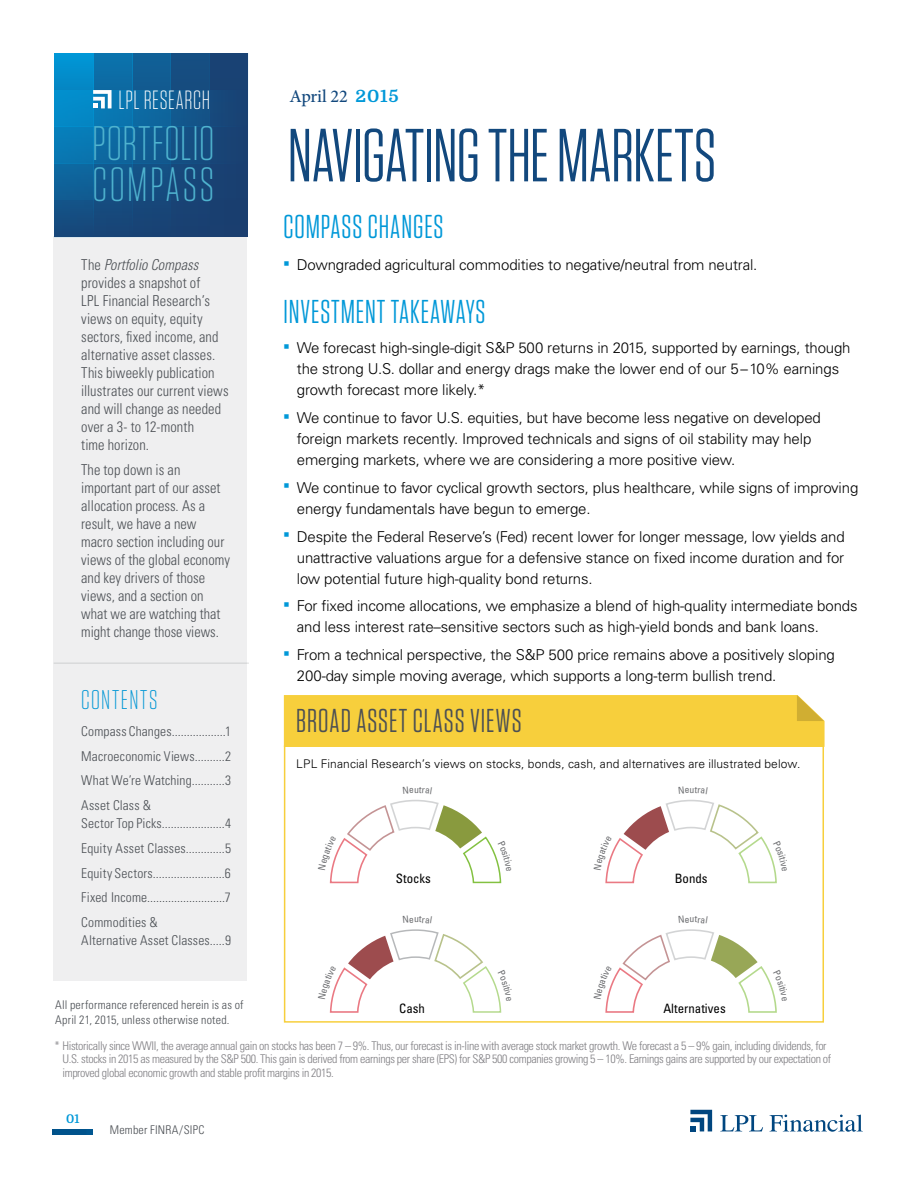
<style>
.page{position:relative;width:918px;height:1188px;background:#fff}
.page>*{position:absolute;margin:0;border:0;box-sizing:border-box;transform-origin:0 0}
.t1{font:75px "Tungsten Narrow";letter-spacing:-.005em;color:#12487d}
.t2{font:300 48.3px "Tungsten Narrow";letter-spacing:.02em;color:#4fb3cf}
.t3{font:300 48px "Tungsten Narrow";letter-spacing:.055em;color:#4fb3cf}
.t4{font:33px "Tungsten Narrow";letter-spacing:.03em;color:#0098d8}
.t5{font:33px "Tungsten Narrow";letter-spacing:.03em;color:#4b4f54}
.t6{font:300 27px "Tungsten Narrow";letter-spacing:.06em;color:#0497d5;scale:1.04 1}
.t7{font:300 26.25px "Tungsten Narrow";letter-spacing:.025em;color:#fff}
.t8{font:500 18px "Minion Pro";letter-spacing:-.015em;color:#12487d}
.t9{font:300 15px/21px "Univers";letter-spacing:-.01em;color:#000}
.t10{font:300 condensed 15px/18px "Univers";color:#4b4f54;scale:.96 1}
.t11{font:300 condensed 13.5px/24.8px "Univers";letter-spacing:.015em;color:#4b4f54;text-align:justify}
.t12{font:condensed 12.9px "Univers";color:#000}
.t13{font:300 condensed 12px/13.6px "Univers";letter-spacing:-.03em;color:#807f83}
.t14{font:300 condensed 12px/15px "Univers";letter-spacing:.015em;color:#4b4f54}
.t15{font:300 12px "Univers";letter-spacing:.01em;color:#000}
.t16{font:700 12px "Domine";color:#0098d8}
.s1{font-family:"Domine";font-weight:700;font-size:16.95px;color:#0098d8}
.s2{font-style:italic}
</style>
<div class="page">
<svg style="left:720px;top:1115px;width:43px;height:16px"></svg>
<svg style="left:770px;top:1115px;width:93px;height:17px"></svg>
<svg style="left:690px;top:1110px;width:22px;height:21px"></svg>
<img style="left:53px;top:1130px;width:40px;height:4px">
<div style="left:284px;top:745px;width:540px;height:278px;background:#fff;border:2px solid #f7cf3c"></div>
<div style="left:54px;top:236px;width:193px;height:745px;background:#efeff0"></div>
<div style="left:93px;top:54px;width:39px;height:183px;background:#0b72ac"></div>
<div style="left:210px;top:54px;width:39px;height:183px;background:#194274"></div>
<div style="left:171px;top:54px;width:39px;height:183px;background:#145185"></div>
<div style="left:132px;top:54px;width:39px;height:183px;background:#0f639a"></div>
<div style="left:54px;top:54px;width:39px;height:183px;background:#038cca"></div>
<div style="left:54px;top:163px;width:194px;height:37px;background:linear-gradient(to right,#0e649c,#1a3b6c)"></div>
<div style="left:54px;top:201px;width:194px;height:36px;background:linear-gradient(to right,#154d81,#1a3c6d)"></div>
<div style="left:54px;top:127px;width:194px;height:36px;background:linear-gradient(to right,#077eba,#1a3c6d)"></div>
<svg style="left:93px;top:90px;width:19px;height:18px"></svg>
<hr style="left:54px;top:662px;width:195px;height:2px;background:#4b4f54">
<div style="left:284px;top:695px;width:541px;height:52px;background:#f7cf3c"></div>
<svg style="left:329px;top:800px;width:173px;height:84px"></svg>
<svg style="left:605px;top:800px;width:172px;height:83px"></svg>
<svg style="left:329px;top:929px;width:173px;height:84px"></svg>
<svg style="left:605px;top:929px;width:172px;height:84px"></svg>
<h3 class="t7" style="left:118px;top:87px;width:93px">LPL RESEARCH</h3>
<p class="t8" style="left:289px;top:84px;width:111px">April 22 <span class="s1">2015</span></p>
<h2 class="t2" style="left:92px;top:120px;width:124px">PORTFOLIO</h2>
<h3 class="t3" style="left:92px;top:160px;width:123px">COMPASS</h3>
<p class="t10" style="left:81px;top:256px;width:155px">The <span class="s2">Portfolio Compass </span>provides a snapshot of<br>LPL Financial Research’s views on equity, equity sectors, fixed income, and alternative asset classes.<br>This biweekly publication illustrates our current views and will change as needed over a 3- to 12-month<br>time horizon.</p>
<p class="t10" style="left:81px;top:460px;width:156px">The top down is an important part of our asset allocation process. As a result, we have a new macro section including our views of the global economy and key drivers of those views, and a section on what we are watching that might change those views.</p>
<h3 class="t6" style="left:81px;top:687px;width:75px">CONTENTS</h3>
<p class="t11" style="left:81px;top:719px;width:151px">Compass Changes..................1<br>Macroeconomic Views..........2<br>What We’re Watching...........3<br>Asset Class &amp;</p>
<p class="t11" style="left:81px;top:811px;width:151px">Sector Top Picks.....................4<br>Equity Asset Classes.............5<br>Equity Sectors........................6<br>Fixed Income..........................7<br>Commodities &amp;</p>
<p class="t11" style="left:81px;top:928px;width:151px">Alternative Asset Classes.....9</p>
<h1 class="t1" style="left:288px;top:118px;width:430px">NAVIGATING THE MARKETS</h1>
<h3 class="t4" style="left:283px;top:211px;width:162px">COMPASS CHANGES</h3>
<p class="t9" style="left:297px;top:254px;width:462px">Downgraded agricultural commodities to negative/neutral from neutral.</p>
<h3 class="t4" style="left:283px;top:295px;width:204px">INVESTMENT TAKEAWAYS</h3>
<p class="t9" style="left:297px;top:337px;width:555px">We forecast high-single-digit S&amp;P 500 returns in 2015, supported by earnings, though the strong U.S. dollar and energy drags make the lower end of our 5–10% earnings growth forecast more likely.*</p>
<p class="t9" style="left:297px;top:407px;width:526px">We continue to favor U.S. equities, but have become less negative on developed foreign markets recently. Improved technicals and signs of oil stability may help emerging markets, where we are considering a more positive view.</p>
<p class="t9" style="left:297px;top:477px;width:563px">We continue to favor cyclical growth sectors, plus healthcare, while signs of improving energy fundamentals have begun to emerge.</p>
<p class="t9" style="left:297px;top:526px;width:549px;text-align:justify">Despite the Federal Reserve’s (Fed) recent lower for longer message, low yields and unattractive valuations argue for a defensive stance on fixed income duration and for low potential future high-quality bond returns.</p>
<p class="t9" style="left:297px;top:595px;width:562px">For fixed income allocations, we emphasize a blend of high-quality intermediate bonds and less interest rate–sensitive sectors such as high-yield bonds and bank loans.</p>
<p class="t9" style="left:297px;top:644px;width:540px">From a technical perspective, the S&amp;P 500 price remains above a positively sloping<br>200-day simple moving average, which supports a long-term bullish trend.</p>
<h3 class="t5" style="left:296px;top:704px;width:227px">BROAD ASSET CLASS VIEWS</h3>
<p class="t15" style="left:296px;top:756px;width:506px">LPL Financial Research’s views on stocks, bonds, cash, and alternatives are illustrated below.</p>
<p class="t12" style="left:396px;top:870px;width:37px">Stocks</p>
<p class="t12" style="left:675px;top:870px;width:34px">Bonds</p>
<p class="t14" style="left:55px;top:998px;width:190px">All performance referenced herein is as of<br>April 21, 2015, unless otherwise noted.</p>
<p class="t13" style="left:62px;top:1039px;width:770px;text-indent:-8px">* Historically since WWII, the average annual gain on stocks has been 7 – 9%. Thus, our forecast is in-line with average stock market growth. We forecast a 5 – 9% gain, including dividends, for<br>U.S. stocks in 2015 as measured by the S&amp;P 500. This gain is derived from earnings per share (EPS) for S&amp;P 500 companies growing 5 – 10%. Earnings gains are supported by our expectation of improved global economic growth and stable profit margins in 2015.</p>
<p class="t12" style="left:399px;top:1000px;width:27px">Cash</p>
<p class="t12" style="left:663px;top:1000px;width:64px">Alternatives</p>
<p class="t16" style="left:66px;top:1112px;width:15px">01</p>
<p class="t14" style="left:110px;top:1122px;width:96px">Member FINRA/SIPC</p>
</div>
